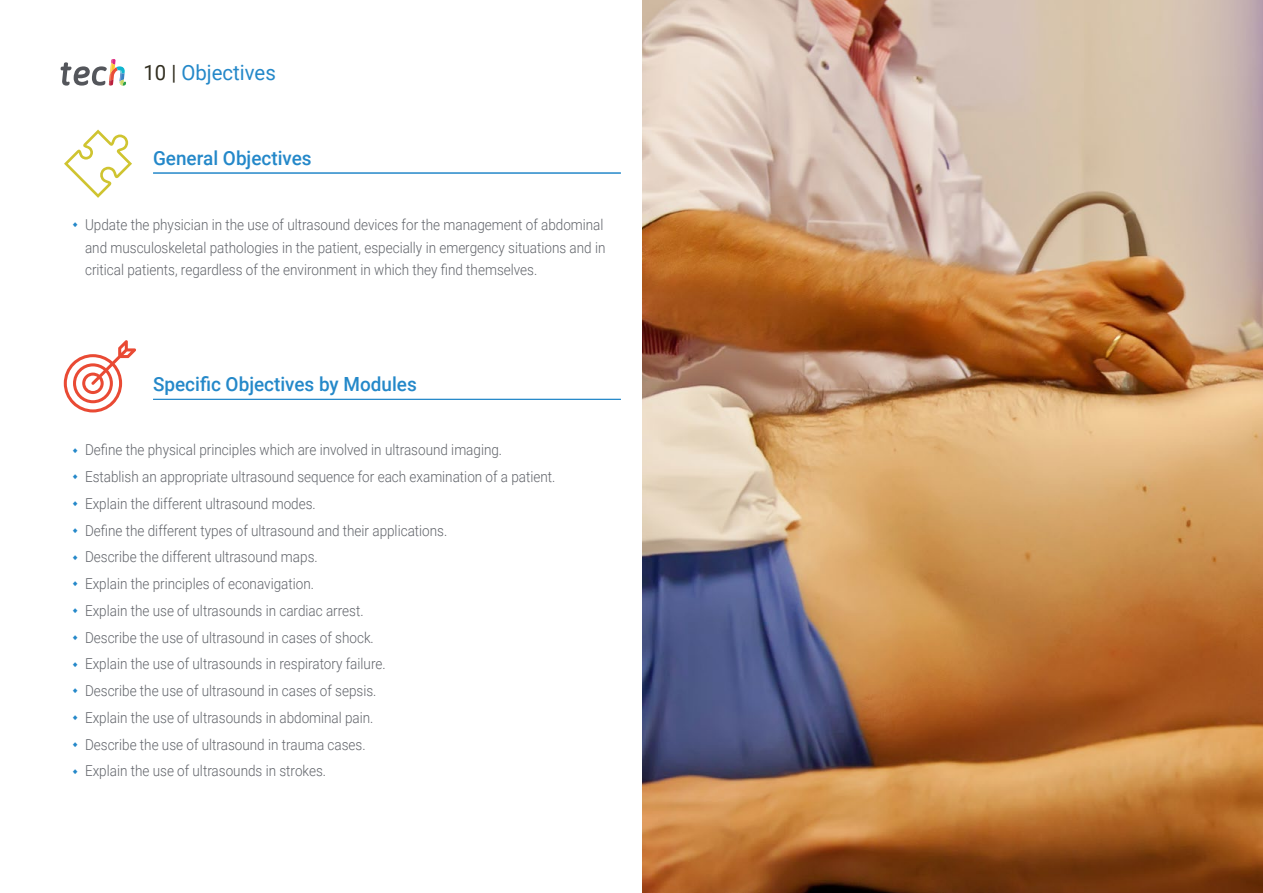
<style>
.page{position:relative;width:1263px;height:893px;background:#fff}
.page>*{position:absolute;margin:0;border:0;box-sizing:border-box;transform-origin:0 0}
.t1{font:21px "Roboto";color:#2488c9}
.t2{font:500 19.5px "Roboto";color:#2488c9}
.t3{font:300 15px/26.7px "Roboto";color:#61646a;scale:.9 1}
.s1{color:#312e20}
</style>
<div class="page">
<svg style="left:64px;top:340px;width:72px;height:72px"></svg>
<hr style="left:153px;top:173px;width:468px;height:1px;background:#2488c9">
<hr style="left:153px;top:399px;width:468px;height:1px;background:#2488c9">
<svg style="left:64px;top:130px;width:68px;height:68px"></svg>
<img style="left:642px;top:0;width:621px;height:893px">
<svg style="left:61px;top:59px;width:65px;height:27px"></svg>
<h1 class="t1" style="left:144px;top:57px;width:134px"><span class="s1">10 |</span> Objectives</h1>
<h2 class="t2" style="left:153px;top:144px;width:160px">General Objectives</h2>
<p class="t3" style="left:85px;top:213px;width:580px;line-height:22.5px">Update the physician in the use of ultrasound devices for the management of abdominal and musculoskeletal pathologies in the patient, especially in emergency situations and in critical patients, regardless of the environment in which they find themselves.</p>
<h2 class="t2" style="left:153px;top:370px;width:265px">Specific Objectives by Modules</h2>
<p class="t3" style="left:85px;top:436px;width:524px">Define the physical principles which are involved in ultrasound imaging.<br>Establish an appropriate ultrasound sequence for each examination of a patient.<br>Explain the different ultrasound modes.<br>Define the different types of ultrasound and their applications.<br>Describe the different ultrasound maps.<br>Explain the principles of econavigation.<br>Explain the use of ultrasounds in cardiac arrest.<br>Describe the use of ultrasound in cases of shock.<br>Explain the use of ultrasounds in respiratory failure.<br>Describe the use of ultrasound in cases of sepsis.<br>Explain the use of ultrasounds in abdominal pain.<br>Describe the use of ultrasound in trauma cases.<br>Explain the use of ultrasounds in strokes.</p>
</div>
